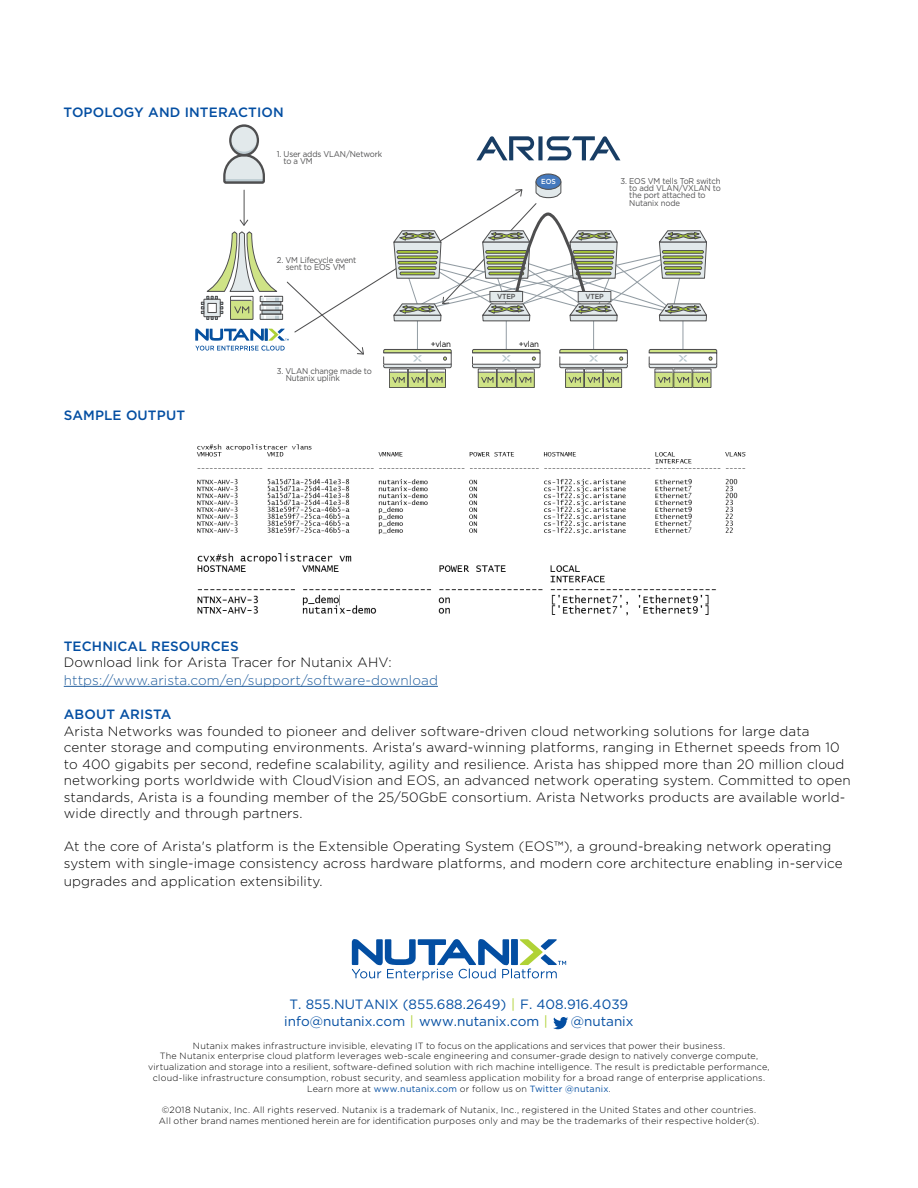
<style>
.page{position:relative;width:918px;height:1188px;background:#fff}
.page>*{position:absolute;margin:0;border:0;box-sizing:border-box;transform-origin:0 0}
.t1{font:300 13.5px/16.5px "Gotham";letter-spacing:.01em;color:#000}
.t2{font:13.5px/17.7px "Gotham";color:#034ea2}
.t3{font:500 13.5px "Gotham";letter-spacing:.01em;color:#034ea2}
.t4{font:300 13.5px "Gotham";letter-spacing:.01em;color:#215e9e}
.t5{font:300 9px/10.8px "Gotham";letter-spacing:.02em;color:#000;text-align:center}
.t6{font:8.4px/7.4px "Gotham";letter-spacing:-.02em;color:#4e4e4f;scale:.93 1}
.t7{font:8.4px "Gotham";letter-spacing:-.02em;color:#000;scale:.93 1}
.t8{font:500 7.35px "Gotham";letter-spacing:-.02em;color:#4e4e4f;scale:.93 1}
.t9{font:500 7.35px "Gotham";color:#fff;scale:.93 1}
.s1{color:#b0d236}
.s2{font-weight:400;color:#034ea2}
</style>
<div class="page">
<svg style="left:553px;top:1017px;width:15px;height:12px"></svg>
<svg style="left:352px;top:939px;width:214px;height:41px"></svg>
<hr style="left:64px;top:686px;width:374px;height:1px;background:#215e9e">
<svg style="left:230px;top:126px;width:28px;height:29px"></svg>
<div style="left:229px;top:124px;width:30px;height:32px;border:2px solid #4e4e4f;border-radius:50%"></div>
<div style="left:478px;top:369px;width:18px;height:19px;background:#cfe386"></div>
<div style="left:478px;top:369px;width:19px;height:19px;border:1px solid #4e4e4f"></div>
<div style="left:497px;top:369px;width:18px;height:19px;background:#cfe386"></div>
<div style="left:497px;top:369px;width:19px;height:19px;border:1px solid #4e4e4f"></div>
<div style="left:516px;top:369px;width:18px;height:19px;background:#cfe386"></div>
<div style="left:516px;top:369px;width:19px;height:19px;border:1px solid #4e4e4f"></div>
<div style="left:566px;top:369px;width:18px;height:19px;background:#cfe386"></div>
<div style="left:565px;top:369px;width:19px;height:19px;border:1px solid #4e4e4f"></div>
<div style="left:585px;top:369px;width:18px;height:19px;background:#cfe386"></div>
<div style="left:584px;top:369px;width:19px;height:19px;border:1px solid #4e4e4f"></div>
<div style="left:603px;top:369px;width:19px;height:19px;background:#cfe386"></div>
<div style="left:603px;top:369px;width:19px;height:19px;border:1px solid #4e4e4f"></div>
<div style="left:655px;top:369px;width:18px;height:19px;background:#cfe386"></div>
<div style="left:655px;top:369px;width:18px;height:19px;border:1px solid #4e4e4f"></div>
<div style="left:674px;top:369px;width:18px;height:19px;background:#cfe386"></div>
<div style="left:673px;top:369px;width:19px;height:19px;border:1px solid #4e4e4f"></div>
<div style="left:693px;top:369px;width:18px;height:19px;background:#cfe386"></div>
<div style="left:692px;top:369px;width:19px;height:19px;border:1px solid #4e4e4f"></div>
<div style="left:389px;top:369px;width:19px;height:19px;background:#cfe386"></div>
<div style="left:389px;top:369px;width:19px;height:19px;border:1px solid #4e4e4f"></div>
<div style="left:408px;top:369px;width:19px;height:19px;background:#cfe386"></div>
<div style="left:408px;top:369px;width:19px;height:19px;border:1px solid #4e4e4f"></div>
<div style="left:427px;top:369px;width:18px;height:19px;background:#cfe386"></div>
<div style="left:427px;top:369px;width:19px;height:19px;border:1px solid #4e4e4f"></div>
<svg style="left:195px;top:136px;width:523px;height:248px"></svg>
<div style="left:490px;top:291px;width:33px;height:11px;background:#e2e9eb"></div>
<div style="left:490px;top:291px;width:33px;height:11px;border:1px solid #4e4e4f"></div>
<div style="left:578px;top:291px;width:33px;height:11px;background:#e2e9eb"></div>
<div style="left:578px;top:291px;width:33px;height:11px;border:1px solid #4e4e4f"></div>
<img style="left:196px;top:444px;width:550px;height:172px">
<p class="t3" style="left:64px;top:103px;width:222px">TOPOLOGY AND INTERACTION</p>
<p class="t3" style="left:64px;top:407px;width:123px">SAMPLE OUTPUT</p>
<p class="t6" style="left:284px;top:150px;width:108px;text-indent:-7px">1. User adds VLAN/Network to a VM</p>
<p class="t6" style="left:277px;top:256px;width:87px;text-align:center">2. VM Lifecycle event sent to EOS VM</p>
<p class="t6" style="left:286px;top:367px;width:94px;text-indent:-9px">3. VLAN change made to<br>Nutanix uplink</p>
<p class="t9" style="left:541px;top:176px;width:17px">EOS</p>
<p class="t6" style="left:629px;top:177px;width:100px;text-indent:-9px">3. EOS VM tells ToR switch to add VLAN/VXLAN to the port attached to<br>Nutanix node</p>
<p class="t8" style="left:497px;top:292px;width:21px">VTEP</p>
<p class="t8" style="left:585px;top:292px;width:21px">VTEP</p>
<p class="t7" style="left:431px;top:338px;width:23px">+vlan</p>
<p class="t7" style="left:519px;top:338px;width:23px">+vlan</p>
<p class="t3" style="left:64px;top:637px;width:176px">TECHNICAL RESOURCES</p>
<p class="t1" style="left:64px;top:654px;width:329px">Download link for Arista Tracer for Nutanix AHV:</p>
<p class="t4" style="left:64px;top:672px;width:376px">https://www.arista.com/en/support/software-download</p>
<p class="t3" style="left:64px;top:706px;width:109px">ABOUT ARISTA</p>
<p class="t1" style="left:64px;top:723px;width:789px">Arista Networks was founded to pioneer and deliver software-driven cloud networking solutions for large data center storage and computing environments. Arista's award-winning platforms, ranging in Ethernet speeds from 10 to 400 gigabits per second, redefine scalability, agility and resilience. Arista has shipped more than 20 million cloud networking ports worldwide with CloudVision and EOS, an advanced network operating system. Committed to open standards, Arista is a founding member of the 25/50GbE consortium. Arista Networks products are available world&shy;wide directly and through partners.</p>
<p class="t1" style="left:64px;top:838px;width:780px">At the core of Arista's platform is the Extensible Operating System (EOS™), a ground-breaking network operating system with single-image consistency across hardware platforms, and modern core architecture enabling in-service</p>
<p class="t1" style="left:64px;top:873px;width:260px">upgrades and application extensibility.</p>
<p class="t2" style="left:284px;top:995px;width:346px;text-indent:5px">T. 855.NUTANIX (855.688.2649) <span class="s1">|</span> F. 408.916.4039 info@nutanix.com <span class="s1">|</span> www.nutanix.com <span class="s1">|</span></p>
<p class="t2" style="left:571px;top:1012px;width:64px">@nutanix</p>
<p class="t5" style="left:148px;top:1040px;width:623px">Nutanix makes infrastructure invisible, elevating IT to focus on the applications and services that power their business.<br>The Nutanix enterprise cloud platform leverages web-scale engineering and consumer-grade design to natively converge compute, virtualization and storage into a resilient, software-defined solution with rich machine intelligence. The result is predictable performance, cloud-like infrastructure consumption, robust security, and seamless application mobility for a broad range of enterprise applications.<br>Learn more at <span class="s2">www.nutanix.com</span> or follow us on <span class="s2">Twitter @nutanix</span>.</p>
<p class="t5" style="left:159px;top:1105px;width:602px">©2018 Nutanix, Inc. All rights reserved. Nutanix is a trademark of Nutanix, Inc., registered in the United States and other countries.<br>All other brand names mentioned herein are for identification purposes only and may be the trademarks of their respective holder(s).</p>
</div>
